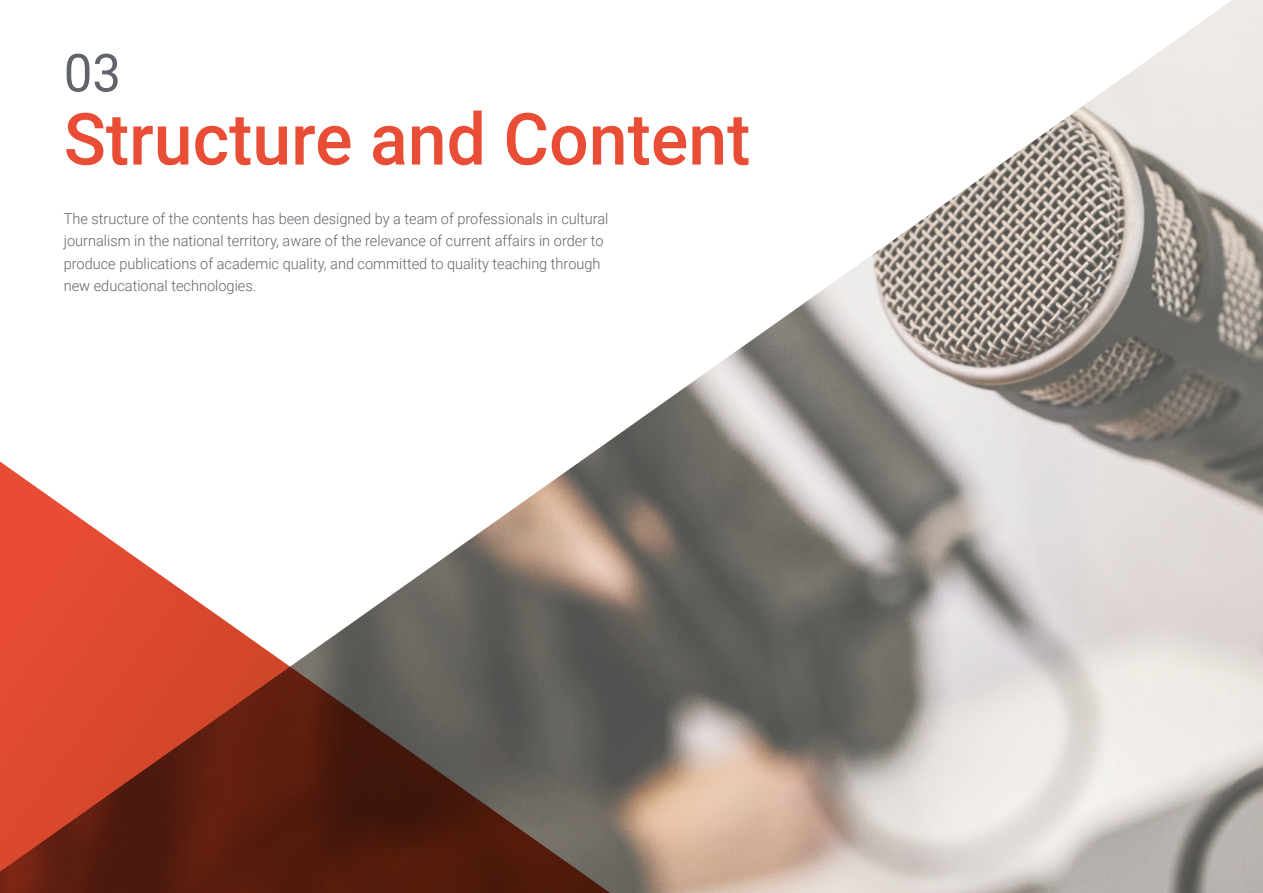
<style>
.page{position:relative;width:1263px;height:893px;background:#fff}
.page>*{position:absolute;margin:0;border:0;box-sizing:border-box;transform-origin:0 0}
.t1{font:500 72px "Roboto";color:#e94d35}
.t2{font:52.5px "Roboto";color:#61646a}
.t3{font:300 15px/22.5px "Roboto";color:#61646a}
</style>
<div class="page">
<img style="left:602px;top:0;width:661px;height:893px">
<svg style="left:0;top:446px;width:640px;height:447px"></svg>
<h2 class="t2" style="left:64px;top:36px;width:59px">03</h2>
<h1 class="t1" style="left:64px;top:89px;width:688px">Structure and Content</h1>
<p class="t3" style="left:64px;top:207px;width:546px">The structure of the contents has been designed by a team of professionals in cultural journalism in the national territory, aware of the relevance of current affairs in order to produce publications of academic quality, and committed to quality teaching through new educational technologies.</p>
</div>
